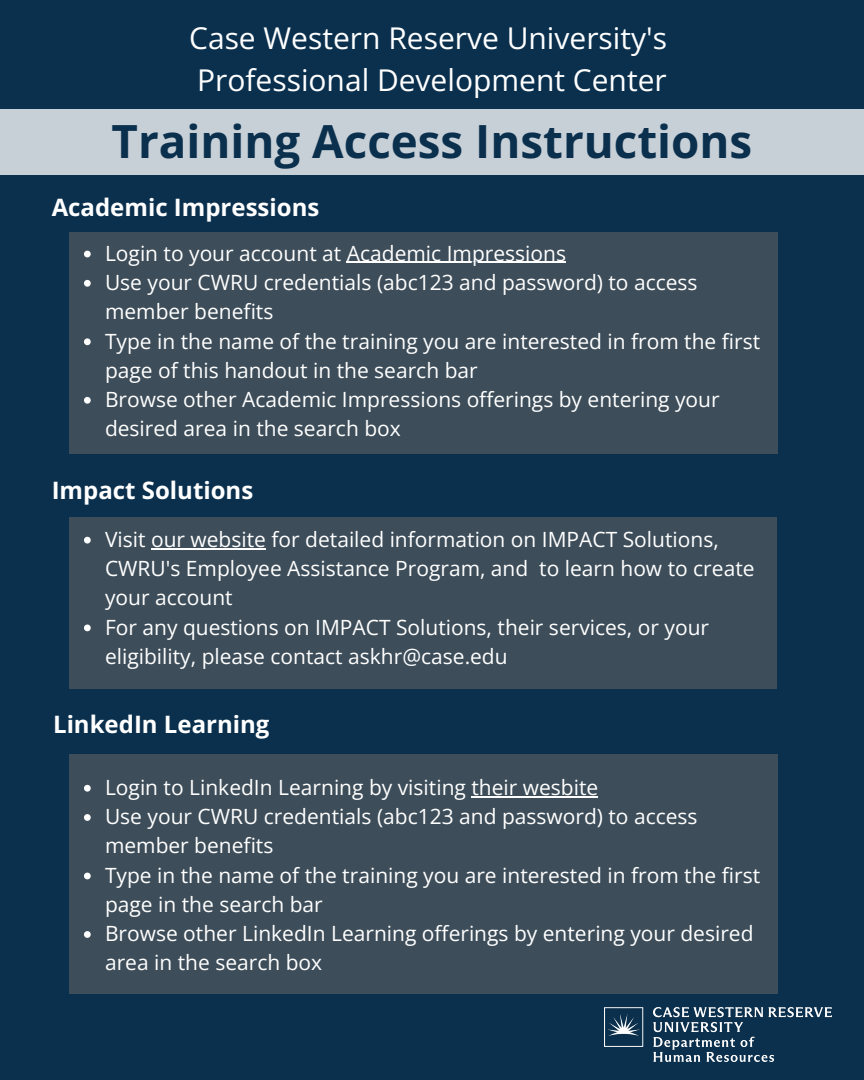
<style>
.page{position:relative;width:864px;height:1080px;background:#0a304e}
.page>*{position:absolute;margin:0;border:0;box-sizing:border-box;transform-origin:0 0}
.t1{font:700 45.75px "Open Sans";color:#0a304e}
.t2{font:30px/41.7px "Open Sans";color:#fff}
.t3{font:700 24px "Open Sans";color:#fff}
.t4{font:21px/29.2px "Open Sans";color:#fff}
</style>
<div class="page">
<div style="left:0;top:109px;width:864px;height:66px;background:#c8d0d7"></div>
<div style="left:69px;top:754px;width:709px;height:240px;background:#3d4d59"></div>
<div style="left:69px;top:233px;width:709px;height:221px;background:#3d4d59"></div>
<div style="left:69px;top:517px;width:708px;height:172px;background:#3d4d59"></div>
<svg style="left:84px;top:785px;width:7px;height:7px"></svg>
<hr style="left:471px;top:796px;width:127px;height:1px;background:#fff">
<svg style="left:84px;top:814px;width:7px;height:7px"></svg>
<svg style="left:84px;top:873px;width:7px;height:6px"></svg>
<svg style="left:84px;top:931px;width:7px;height:7px"></svg>
<svg style="left:84px;top:251px;width:7px;height:6px"></svg>
<hr style="left:347px;top:262px;width:219px;height:1px;background:#fff">
<svg style="left:84px;top:280px;width:7px;height:7px"></svg>
<svg style="left:84px;top:338px;width:7px;height:7px"></svg>
<svg style="left:84px;top:397px;width:7px;height:7px"></svg>
<svg style="left:84px;top:537px;width:7px;height:7px"></svg>
<hr style="left:151px;top:548px;width:115px;height:1px;background:#fff">
<svg style="left:84px;top:625px;width:7px;height:6px"></svg>
<img style="left:604px;top:1007px;width:227px;height:54px">
<h2 class="t2" style="left:189px;top:17px;width:479px">Case Western Reserve University's<br>Professional Development Center</h2>
<h1 class="t1" style="left:112px;top:109px;width:642px">Training Access Instructions</h1>
<p class="t3" style="left:52px;top:190px;width:269px">Academic Impressions</p>
<p class="t4" style="left:105px;top:238px;width:463px">Login to your account at Academic Impressions</p>
<h3 class="t4" style="left:105px;top:267px;width:594px">Use your CWRU credentials (abc123 and password) to access</h3>
<p class="t4" style="left:105px;top:297px;width:657px">member benefits<br>Type in the name of the training you are interested in from the first</p>
<p class="t4" style="left:105px;top:355px;width:616px">page of this handout in the search bar<br>Browse other Academic Impressions offerings by entering your</p>
<p class="t4" style="left:105px;top:414px;width:297px">desired area in the search box</p>
<p class="t3" style="left:52px;top:473px;width:203px">Impact Solutions</p>
<p class="t4" style="left:105px;top:524px;width:651px">Visit our website for detailed information on IMPACT Solutions,<br>CWRU's Employee Assistance Program, and to learn how to create your account</p>
<p class="t4" style="left:105px;top:612px;width:606px">For any questions on IMPACT Solutions, their services, or your eligibility, please contact askhr@case.edu</p>
<h3 class="t3" style="left:53px;top:707px;width:218px">LinkedIn Learning</h3>
<p class="t4" style="left:105px;top:772px;width:495px">Login to LinkedIn Learning by visiting their wesbite</p>
<p class="t4" style="left:105px;top:801px;width:594px">Use your CWRU credentials (abc123 and password) to access member benefits</p>
<p class="t4" style="left:105px;top:860px;width:657px">Type in the name of the training you are interested in from the first page in the search bar</p>
<h3 class="t4" style="left:105px;top:918px;width:650px">Browse other LinkedIn Learning offerings by entering your desired area in the search box</h3>
</div>
